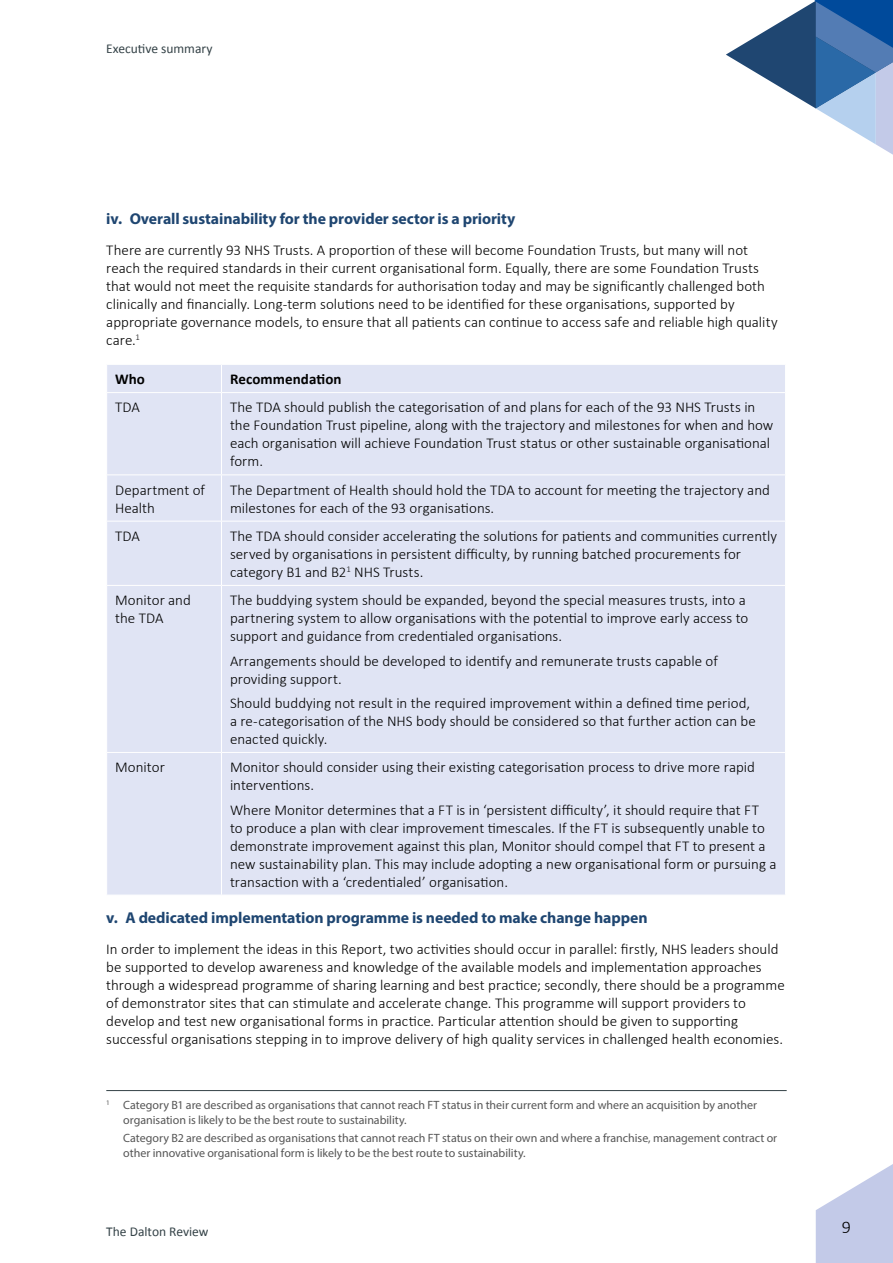
<style>
.page{position:relative;width:893px;height:1263px;background:#fff}
.page>*{position:absolute;margin:0;border:0;box-sizing:border-box;transform-origin:0 0}
.t1{font:300 18px "Calibri";color:#000}
.H2_-_Cobalt{font:700 15.75px "Myriad Pro";letter-spacing:-.005em;color:#1f4671}
.main_text{font:300 15px/18px "Calibri";color:#000}
.main_text-2{font:700 15px "Calibri";letter-spacing:.005em;color:#000}
.Section_Running_head{font:13.5px "Calibri";color:#344247}
.Footnotes{font:12px/14.4px "Myriad Pro";letter-spacing:-.005em;color:#565656}
</style>
<div class="page">
<svg style="left:726px;top:0;width:167px;height:155px"></svg>
<svg style="left:816px;top:1164px;width:77px;height:99px"></svg>
<div style="left:107px;top:365px;width:678px;height:530px;background:#e0e4f4"></div>
<svg style="left:221px;top:365px;width:1px;height:27px"></svg>
<hr style="left:106px;top:392px;width:115px;height:1px;background:#fff">
<hr style="left:221px;top:392px;width:565px;height:1px;background:#fff">
<hr style="left:221px;top:393px;width:1px;height:81px;background:#fff">
<hr style="left:106px;top:474px;width:115px;height:1px;background:#fff">
<hr style="left:221px;top:474px;width:565px;height:1px;background:#fff">
<hr style="left:221px;top:475px;width:1px;height:46px;background:#fff">
<hr style="left:106px;top:521px;width:115px;height:1px;background:#fff">
<hr style="left:221px;top:521px;width:565px;height:1px;background:#fff">
<hr style="left:221px;top:521px;width:1px;height:64px;background:#fff">
<hr style="left:106px;top:585px;width:115px;height:1px;background:#fff">
<hr style="left:221px;top:585px;width:565px;height:1px;background:#fff">
<hr style="left:221px;top:586px;width:1px;height:166px;background:#fff">
<hr style="left:106px;top:752px;width:115px;height:1px;background:#fff">
<hr style="left:221px;top:752px;width:565px;height:1px;background:#fff">
<hr style="left:221px;top:753px;width:1px;height:142px;background:#fff">
<hr style="left:106px;top:1090px;width:681px;height:1px;background:#344247">
<p class="Section_Running_head" style="left:106px;top:40px;width:108px">Executive summary</p>
<p class="H2_-_Cobalt" style="left:106px;top:209px;width:410px">iv. Overall sustainability for the provider sector is a priority</p>
<p class="main_text" style="left:106px;top:240px;width:673px">There are currently 93 NHS Trusts. A proportion of these will become Foundation Trusts, but many will not reach the required standards in their current organisational form. Equally, there are some Foundation Trusts that would not meet the requisite standards for authorisation today and may be significantly challenged both clinically and financially. Long-term solutions need to be identified for these organisations, supported by appropriate governance models, to ensure that all patients can continue to access safe and reliable high quality care.<sup>1</sup></p>
<p class="main_text-2" style="left:115px;top:369px;width:31px">Who</p>
<p class="main_text-2" style="left:230px;top:369px;width:113px">Recommendation</p>
<p class="main_text" style="left:115px;top:398px;width:26px">TDA</p>
<p class="main_text" style="left:230px;top:398px;width:545px">The TDA should publish the categorisation of and plans for each of the 93 NHS Trusts in the Foundation Trust pipeline, along with the trajectory and milestones for when and how each organisation will achieve Foundation Trust status or other sustainable organisational form.</p>
<p class="main_text" style="left:115px;top:480px;width:91px">Department of<br>Health</p>
<p class="main_text" style="left:230px;top:480px;width:541px">The Department of Health should hold the TDA to account for meeting the trajectory and milestones for each of the 93 organisations.</p>
<p class="main_text" style="left:115px;top:526px;width:26px">TDA</p>
<p class="main_text" style="left:230px;top:526px;width:548px">The TDA should consider accelerating the solutions for patients and communities currently served by organisations in persistent difficulty, by running batched procurements for category B1 and B2<sup>1</sup> NHS Trusts.</p>
<p class="main_text" style="left:115px;top:590px;width:77px">Monitor and the TDA</p>
<p class="main_text" style="left:230px;top:590px;width:520px">The buddying system should be expanded, beyond the special measures trusts, into a partnering system to allow organisations with the potential to improve early access to support and guidance from credentialed organisations.</p>
<p class="main_text" style="left:230px;top:651px;width:489px">Arrangements should be developed to identify and remunerate trusts capable of providing support.</p>
<p class="main_text" style="left:230px;top:693px;width:527px">Should buddying not result in the required improvement within a defined time period, a re-categorisation of the NHS body should be considered so that further action can be enacted quickly.</p>
<p class="main_text" style="left:115px;top:757px;width:51px">Monitor</p>
<p class="main_text" style="left:230px;top:757px;width:527px">Monitor should consider using their existing categorisation process to drive more rapid interventions.</p>
<p class="main_text" style="left:230px;top:800px;width:548px">Where Monitor determines that a FT is in ‘persistent difficulty’, it should require that FT<br>to produce a plan with clear improvement timescales. If the FT is subsequently unable to demonstrate improvement against this plan, Monitor should compel that FT to present a new sustainability plan. This may include adopting a new organisational form or pursuing a transaction with a ‘credentialed’ organisation.</p>
<p class="H2_-_Cobalt" style="left:106px;top:908px;width:543px">v. A dedicated implementation programme is needed to make change happen</p>
<p class="main_text" style="left:106px;top:939px;width:680px">In order to implement the ideas in this Report, two activities should occur in parallel: firstly, NHS leaders should be supported to develop awareness and knowledge of the available models and implementation approaches through a widespread programme of sharing learning and best practice; secondly, there should be a programme of demonstrator sites that can stimulate and accelerate change. This programme will support providers to develop and test new organisational forms in practice. Particular attention should be given to supporting successful organisations stepping in to improve delivery of high quality services in challenged health economies.</p>
<p class="Footnotes" style="left:123px;top:1098px;width:635px;text-indent:-17px"><sup>1</sup> Category B1 are described as organisations that cannot reach FT status in their current form and where an acquisition by another organisation is likely to be the best route to sustainability.</p>
<p class="Footnotes" style="left:123px;top:1131px;width:655px">Category B2 are described as organisations that cannot reach FT status on their own and where a franchise, management contract or other innovative organisational form is likely to be the best route to sustainability.</p>
<p class="Section_Running_head" style="left:106px;top:1223px;width:104px">The Dalton Review</p>
<p class="t1" style="left:842px;top:1216px;width:11px">9</p>
</div>
